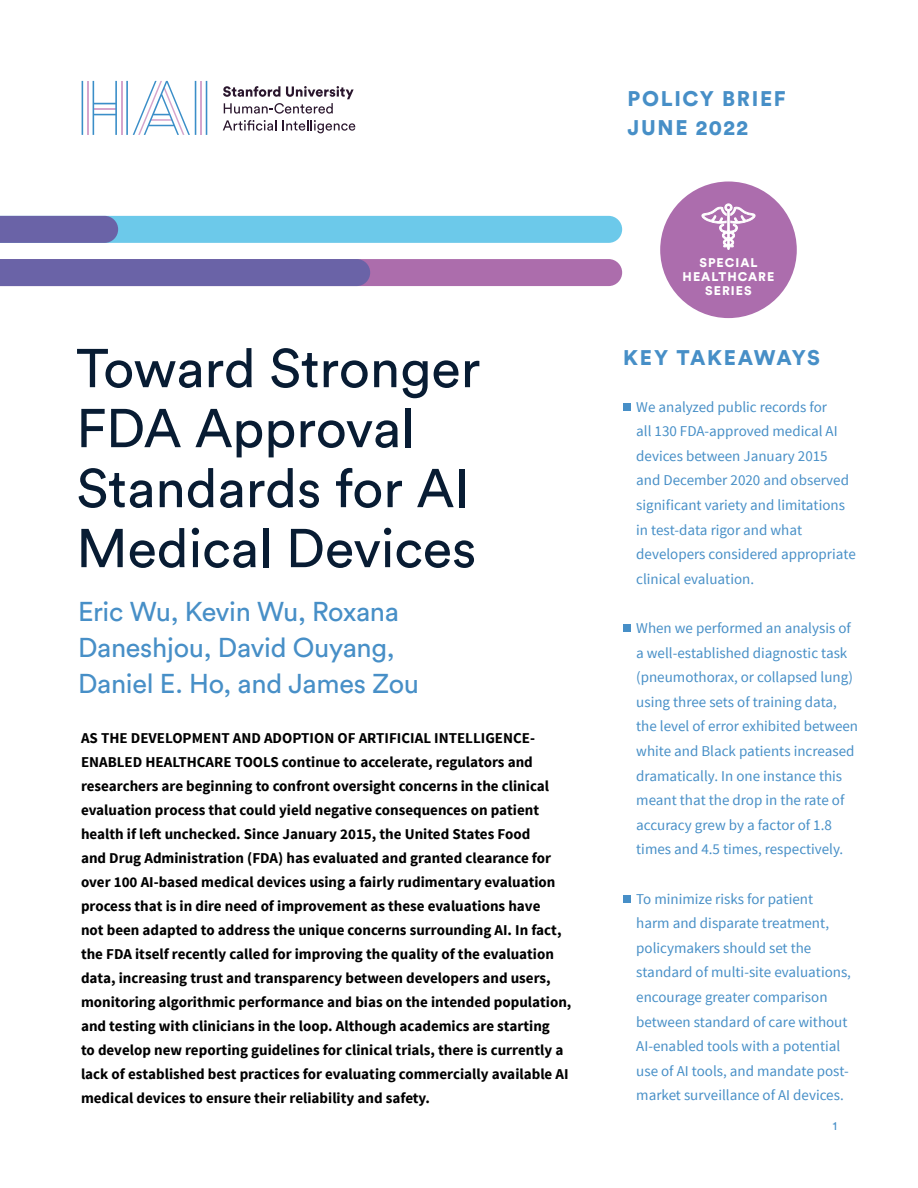
<style>
.page{position:relative;width:918px;height:1188px;background:#fff}
.page>*{position:absolute;margin:0;border:0;box-sizing:border-box;transform-origin:0 0}
.t1{font:54px/60px "Circular Std";color:#081c33}
.t2{font:27px/36px "Circular Std";letter-spacing:-.01em;color:#478fc7}
.t3{font:900 21px "Circular Std";letter-spacing:.08em;color:#478fc7}
.t4{font:700 15px/24px "Source Sans Pro";color:#000}
.t5{font:15px/24.6px "Source Sans Pro";color:#478fc7}
.t6{font:900 12.45px/14.1px "Circular Std";letter-spacing:.08em;color:#fff;text-align:center}
.t7{font:12px "Circular Std";color:#478fc7}
</style>
<div class="page">
<svg style="left:0;top:216px;width:622px;height:70px"></svg>
<div style="left:660px;top:182px;width:137px;height:136px;background:#ac6dad;border-radius:50%"></div>
<div style="left:623px;top:403px;width:7px;height:7px;background:#478fc7"></div>
<div style="left:623px;top:624px;width:7px;height:7px;background:#478fc7"></div>
<div style="left:623px;top:895px;width:7px;height:7px;background:#478fc7"></div>
<svg style="left:702px;top:203px;width:54px;height:47px"></svg>
<svg style="left:82px;top:81px;width:125px;height:54px"></svg>
<svg style="left:223px;top:86px;width:131px;height:28px"></svg>
<svg style="left:223px;top:120px;width:53px;height:11px"></svg>
<svg style="left:282px;top:120px;width:73px;height:13px"></svg>
<h1 class="t1" style="left:76px;top:338px;width:405px">Toward Stronger<br>FDA Approval<br>Standards for AI<br>Medical Devices</h1>
<h2 class="t2" style="left:78px;top:593px;width:343px">Eric Wu, Kevin Wu, Roxana<br>Daneshjou, David Ouyang,<br>Daniel E. Ho, and James Zou</h2>
<p class="t4" style="left:81px;top:726px;width:492px">AS THE DEVELOPMENT AND ADOPTION OF ARTIFICIAL INTELLIGENCE-ENABLED HEALTHCARE TOOLS continue to accelerate, regulators and researchers are beginning to confront oversight concerns in the clinical evaluation process that could yield negative consequences on patient health if left unchecked. Since January 2015, the United States Food<br>and Drug Administration (FDA) has evaluated and granted clearance for over 100 AI-based medical devices using a fairly rudimentary evaluation process that is in dire need of improvement as these evaluations have<br>not been adapted to address the unique concerns surrounding AI. In fact, the FDA itself recently called for improving the quality of the evaluation data, increasing trust and transparency between developers and users, monitoring algorithmic performance and bias on the intended population, and testing with clinicians in the loop. Although academics are starting<br>to develop new reporting guidelines for clinical trials, there is currently a lack of established best practices for evaluating commercially available AI medical devices to ensure their reliability and safety.</p>
<h3 class="t3" style="left:628px;top:84px;width:160px">POLICY BRIEF</h3>
<h3 class="t3" style="left:628px;top:114px;width:122px">JUNE 2022</h3>
<p class="t6" style="left:683px;top:255px;width:93px">SPECIAL<br>HEALTHCARE<br>SERIES</p>
<h3 class="t3" style="left:623px;top:344px;width:198px">KEY TAKEAWAYS</h3>
<p class="t5" style="left:636px;top:395px;width:221px">We analyzed public records for<br>all 130 FDA-approved medical AI devices between January 2015<br>and December 2020 and observed significant variety and limitations in test-data rigor and what developers considered appropriate clinical evaluation.</p>
<p class="t5" style="left:636px;top:616px;width:223px">When we performed an analysis of a well-established diagnostic task (pneumothorax, or collapsed lung) using three sets of training data, the level of error exhibited between white and Black patients increased dramatically. In one instance this meant that the drop in the rate of accuracy grew by a factor of 1.8 times and 4.5 times, respectively.</p>
<p class="t5" style="left:636px;top:887px;width:216px">To minimize risks for patient<br>harm and disparate treatment, policymakers should set the standard of multi-site evaluations, encourage greater comparison between standard of care without<br>AI-enabled tools with a potential use of AI tools, and mandate post&shy;market surveillance of AI devices.</p>
<p class="t7" style="left:833px;top:1118px;width:6px">1</p>
</div>
